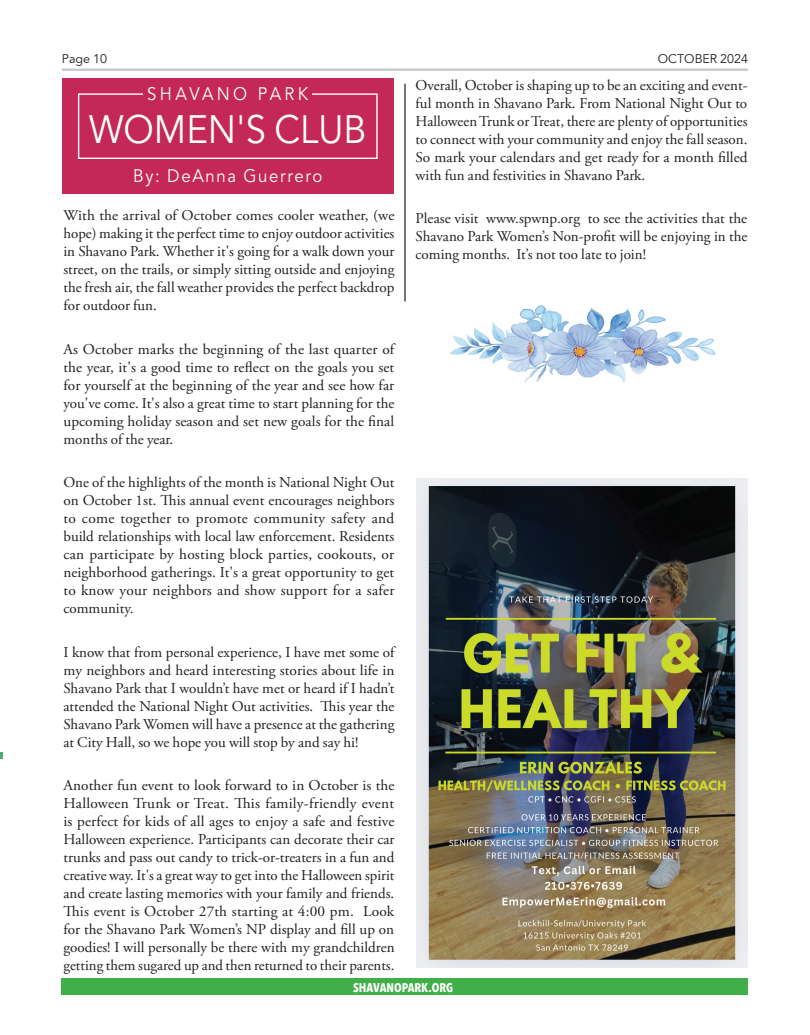
<style>
.page{position:relative;width:810px;height:1035px;background:#fff}
.page>*{position:absolute;margin:0;border:0;box-sizing:border-box;transform-origin:0 0}
.t1{font:39.38px "Avenir LT Std";color:#fff;scale:.93 1}
.t2{font:18.12px "Avenir LT Std";letter-spacing:.1em;color:#fff;scale:.93 1}
.t3{font:18.12px "Avenir LT Std";letter-spacing:.2em;color:#fff;scale:.93 1}
.t4{font:15px/18px "Adobe Garamond Pro";color:#231f20;text-align:justify}
.t5{font:12.5px "Avenir LT Std";color:#231f20}
.t6{font:700 condensed 12.5px "Avenir Next LT Pro";color:#fff}
</style>
<div class="page">
<hr style="left:62px;top:68px;width:686px;height:3px;background:#cbcbcb">
<div style="left:62px;top:979px;width:686px;height:16px;background:#40ae49"></div>
<svg style="left:0;top:752px;width:2px;height:7px"></svg>
<hr style="left:404px;top:84px;width:2px;height:217px;background:#231f20">
<div style="left:62px;top:79px;width:332px;height:115px;background:#c32859"></div>
<div style="left:78px;top:93px;width:300px;height:66px;border:1px solid #fff"></div>
<div style="left:144px;top:87px;width:168px;height:24px;background:#c32859"></div>
<img style="left:450px;top:305px;width:266px;height:78px">
<img style="left:416px;top:479px;width:332px;height:488px">
<p class="t5" style="left:62px;top:51px;width:47px">Page 10</p>
<p class="t5" style="left:658px;top:51px;width:92px">OCTOBER 2024</p>
<p class="t3" style="left:147px;top:84px;width:175px">SHAVANO PARK</p>
<p class="t1" style="left:89px;top:107px;width:299px">WOMEN'S CLUB</p>
<p class="t2" style="left:133px;top:165px;width:205px">By: DeAnna Guerrero</p>
<p class="t4" style="left:63px;top:207px;width:333px">With the arrival of October comes cooler weather, (we hope) making it the perfect time to enjoy outdoor activities in Shavano Park. Whether it's going for a walk down your street, on the trails, or simply sitting outside and enjoying the fresh air, the fall weather provides the perfect backdrop for outdoor fun.</p>
<p class="t4" style="left:63px;top:341px;width:332px">As October marks the beginning of the last quarter of the year, it's a good time to reflect on the goals you set for yourself at the beginning of the year and see how far you've come. It's also a great time to start planning for the upcoming holiday season and set new goals for the final months of the year.</p>
<p class="t4" style="left:63px;top:474px;width:333px">One of the highlights of the month is National Night Out on October 1st. This annual event encourages neighbors to come together to promote community safety and build relationships with local law enforcement. Residents can participate by hosting block parties, cookouts, or neighborhood gatherings. It's a great opportunity to get to know your neighbors and show support for a safer community.</p>
<p class="t4" style="left:63px;top:644px;width:332px">I know that from personal experience, I have met some of my neighbors and heard interesting stories about life in Shavano Park that I wouldn’t have met or heard if I hadn’t attended the National Night Out activities. This year the Shavano Park Women will have a presence at the gathering at City Hall, so we hope you will stop by and say hi!</p>
<p class="t4" style="left:63px;top:777px;width:333px">Another fun event to look forward to in October is the Halloween Trunk or Treat. This family-friendly event is perfect for kids of all ages to enjoy a safe and festive Halloween experience. Participants can decorate their car trunks and pass out candy to trick-or-treaters in a fun and creative way. It's a great way to get into the Halloween spirit and create lasting memories with your family and friends.<br>This event is October 27th starting at 4:00 pm. Look for the Shavano Park Women’s NP display and fill up on goodies! I will personally be there with my grandchildren getting them sugared up and then returned to their parents.</p>
<p class="t4" style="left:416px;top:77px;width:334px">Overall, October is shaping up to be an exciting and event&shy;ful month in Shavano Park. From National Night Out to Halloween Trunk or Treat, there are plenty of opportunities to connect with your community and enjoy the fall season.<br>So mark your calendars and get ready for a month filled with fun and festivities in Shavano Park.</p>
<p class="t4" style="left:416px;top:210px;width:333px">Please visit www.spwnp.org to see the activities that the Shavano Park Women’s Non-profit will be enjoying in the coming months. It’s not too late to join!</p>
<p class="t6" style="left:353px;top:980px;width:102px">SHAVANOPARK.ORG</p>
</div>
